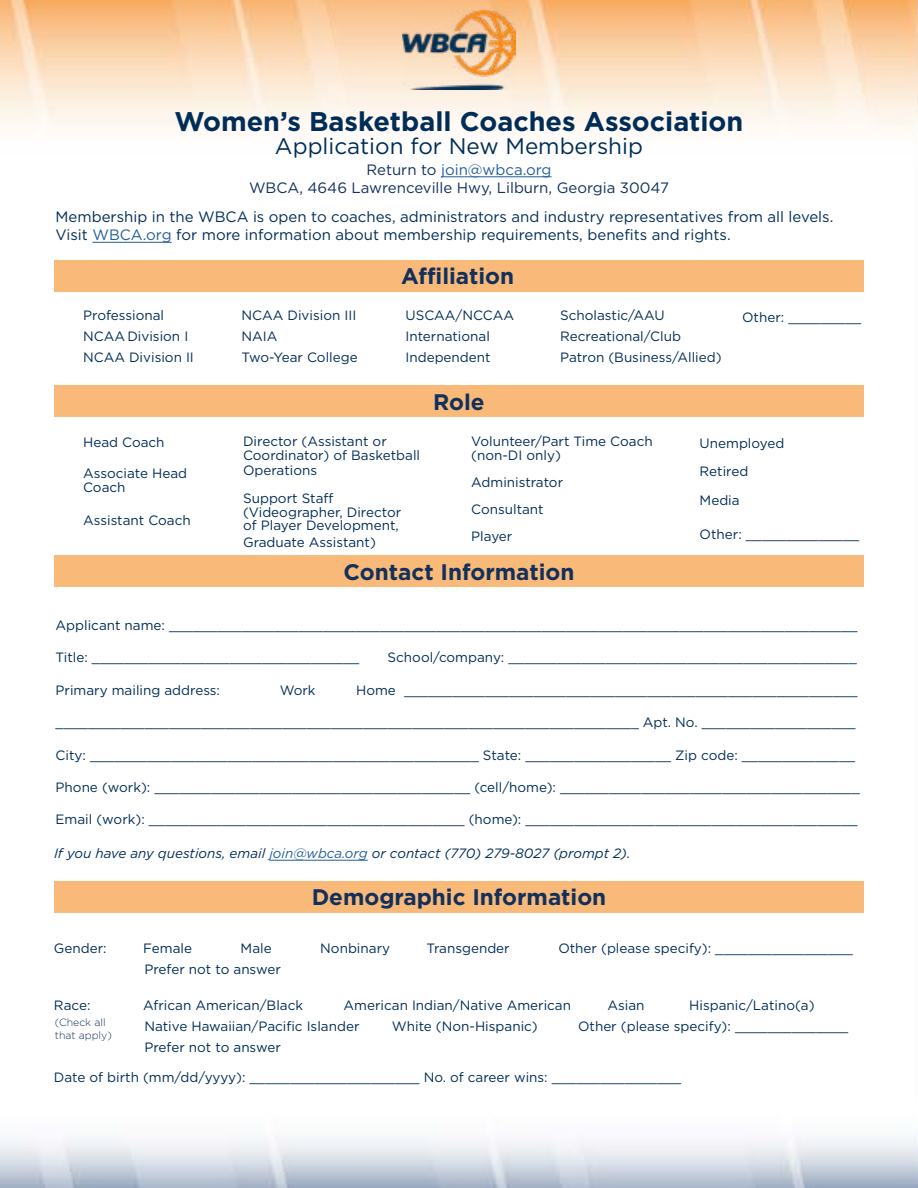
<style>
.page{position:relative;width:918px;height:1188px;background:#fff}
.page>*{position:absolute;margin:0;border:0;box-sizing:border-box;transform-origin:0 0}
.t1{font:700 27px "Gotham";color:#002d57}
.t2{font:700 22.5px "Gotham";color:#12305c}
.t3{font:22.5px "Gotham";color:#002d57}
.t4{font:15px/18px "Gotham";color:#002d57}
.t5{font:15px/18px "Gotham";color:#12305c;text-align:center}
.t6{font:13.5px/21px "Gotham";color:#002d57}
.t7{font:italic 13.5px "Gotham";color:#002d57}
.t8{font:300 10.5px/12.6px "Gotham";color:#12305c}
.s1{color:#215e9e}
</style>
<div class="page">
<img style="left:0;top:0;width:918px;height:1188px">
<img style="left:402px;top:10px;width:114px;height:79px">
<hr style="left:92px;top:242px;width:80px;height:1px;background:#215e9e">
<hr style="left:441px;top:177px;width:111px;height:1px;background:#215e9e">
<div style="left:54px;top:260px;width:810px;height:31px;background:#f9b979"></div>
<div style="left:54px;top:386px;width:810px;height:31px;background:#f9b979"></div>
<div style="left:54px;top:556px;width:810px;height:31px;background:#f9b979"></div>
<div style="left:54px;top:881px;width:810px;height:32px;background:#f9b979"></div>
<hr style="left:269px;top:860px;width:99px;height:1px;background:#215e9e">
<h1 class="t1" style="left:175px;top:106px;width:570px">Women’s Basketball Coaches Association</h1>
<h2 class="t3" style="left:275px;top:133px;width:370px">Application for New Membership</h2>
<p class="t5" style="left:249px;top:160px;width:421px">Return to <span class="s1">join@wbca.org<br></span>WBCA, 4646 Lawrenceville Hwy, Lilburn, Georgia 30047</p>
<p class="t4" style="left:56px;top:208px;width:779px">Membership in the WBCA is open to coaches, administrators and industry representatives from all levels.<br>Visit <span class="s1">WBCA.org</span> for more information about membership requirements, benefits and rights.</p>
<h2 class="t2" style="left:401px;top:263px;width:115px">Affiliation</h2>
<p class="t6" style="left:83px;top:305px;width:112px">Professional<br>NCAA Division I<br>NCAA Division II</p>
<p class="t6" style="left:242px;top:305px;width:118px">NCAA Division III<br>NAIA<br>Two-Year College</p>
<p class="t6" style="left:560px;top:305px;width:163px">Scholastic/AAU<br>Recreational/Club<br>Patron (Business/Allied)</p>
<p class="t6" style="left:405px;top:305px;width:110px">USCAA/NCCAA<br>International<br>Independent</p>
<h2 class="t2" style="left:433px;top:389px;width:53px">Role</h2>
<p class="t6" style="left:742px;top:306px;width:121px">Other: _________</p>
<p class="t6" style="left:83px;top:431px;width:83px">Head Coach</p>
<p class="t6" style="left:83px;top:466px;width:106px;line-height:13.5px">Associate Head<br>Coach</p>
<p class="t6" style="left:83px;top:509px;width:109px">Assistant Coach</p>
<p class="t6" style="left:243px;top:435px;width:179px;line-height:13.5px">Director (Assistant or<br>Coordinator) of Basketball</p>
<p class="t6" style="left:243px;top:456px;width:92px;line-height:28.5px">Operations<br>Support Staff</p>
<p class="t6" style="left:243px;top:505px;width:160px;line-height:13.5px">(Videographer, Director of Player Development,</p>
<p class="t6" style="left:243px;top:531px;width:134px">Graduate Assistant)</p>
<p class="t6" style="left:471px;top:435px;width:183px;line-height:13.5px">Volunteer/Part Time Coach (non-DI only)</p>
<p class="t6" style="left:471px;top:468px;width:93px;line-height:27px">Administrator<br>Consultant<br>Player</p>
<h2 class="t2" style="left:344px;top:559px;width:232px">Contact Information</h2>
<p class="t6" style="left:700px;top:429px;width:86px;line-height:28.5px">Unemployed<br>Retired<br>Media</p>
<p class="t6" style="left:700px;top:524px;width:161px">Other: ______________</p>
<p class="t6" style="left:56px;top:614px;width:803px">Applicant name: _____________________________________________________________________________________</p>
<p class="t6" style="left:56px;top:647px;width:305px">Title: _________________________________</p>
<p class="t6" style="left:388px;top:647px;width:471px">School/company: ___________________________________________</p>
<p class="t6" style="left:56px;top:679px;width:166px">Primary mailing address:</p>
<p class="t6" style="left:280px;top:679px;width:37px">Work</p>
<p class="t6" style="left:356px;top:679px;width:503px">Home ________________________________________________________</p>
<p class="t6" style="left:56px;top:712px;width:802px">________________________________________________________________________ Apt. No. ___________________</p>
<p class="t6" style="left:56px;top:744px;width:801px">City: ________________________________________________ State: __________________ Zip code: ______________</p>
<p class="t6" style="left:56px;top:776px;width:806px">Phone (work): _______________________________________ (cell/home): _____________________________________</p>
<p class="t6" style="left:56px;top:809px;width:803px">Email (work): _______________________________________ (home): _________________________________________</p>
<p class="t7" style="left:54px;top:846px;width:578px">If you have any questions, email <span class="s1">join@wbca.org</span> or contact (770) 279-8027 (prompt 2).</p>
<h2 class="t2" style="left:312px;top:884px;width:296px">Demographic Information</h2>
<p class="t6" style="left:54px;top:938px;width:54px">Gender:</p>
<p class="t6" style="left:143px;top:938px;width:50px">Female</p>
<p class="t6" style="left:241px;top:938px;width:33px">Male</p>
<p class="t6" style="left:320px;top:938px;width:71px">Nonbinary</p>
<p class="t6" style="left:427px;top:938px;width:85px">Transgender</p>
<p class="t6" style="left:558px;top:938px;width:296px">Other (please specify): _________________</p>
<p class="t6" style="left:144px;top:959px;width:138px">Prefer not to answer</p>
<p class="t6" style="left:54px;top:995px;width:38px">Race:</p>
<p class="t6" style="left:143px;top:995px;width:161px">African American/Black</p>
<p class="t6" style="left:344px;top:995px;width:229px">American Indian/Native American</p>
<p class="t6" style="left:608px;top:995px;width:39px">Asian</p>
<p class="t6" style="left:689px;top:995px;width:127px">Hispanic/Latino(a)</p>
<p class="t6" style="left:144px;top:1016px;width:217px">Native Hawaiian/Pacific Islander</p>
<p class="t6" style="left:392px;top:1016px;width:147px">White (Non-Hispanic)</p>
<p class="t6" style="left:578px;top:1016px;width:272px">Other (please specify): ______________</p>
<p class="t6" style="left:144px;top:1037px;width:138px">Prefer not to answer</p>
<p class="t6" style="left:54px;top:1067px;width:629px">Date of birth (mm/dd/yyyy): _____________________ No. of career wins: ________________</p>
<p class="t8" style="left:55px;top:1016px;width:59px">(Check all that apply)</p>
</div>
